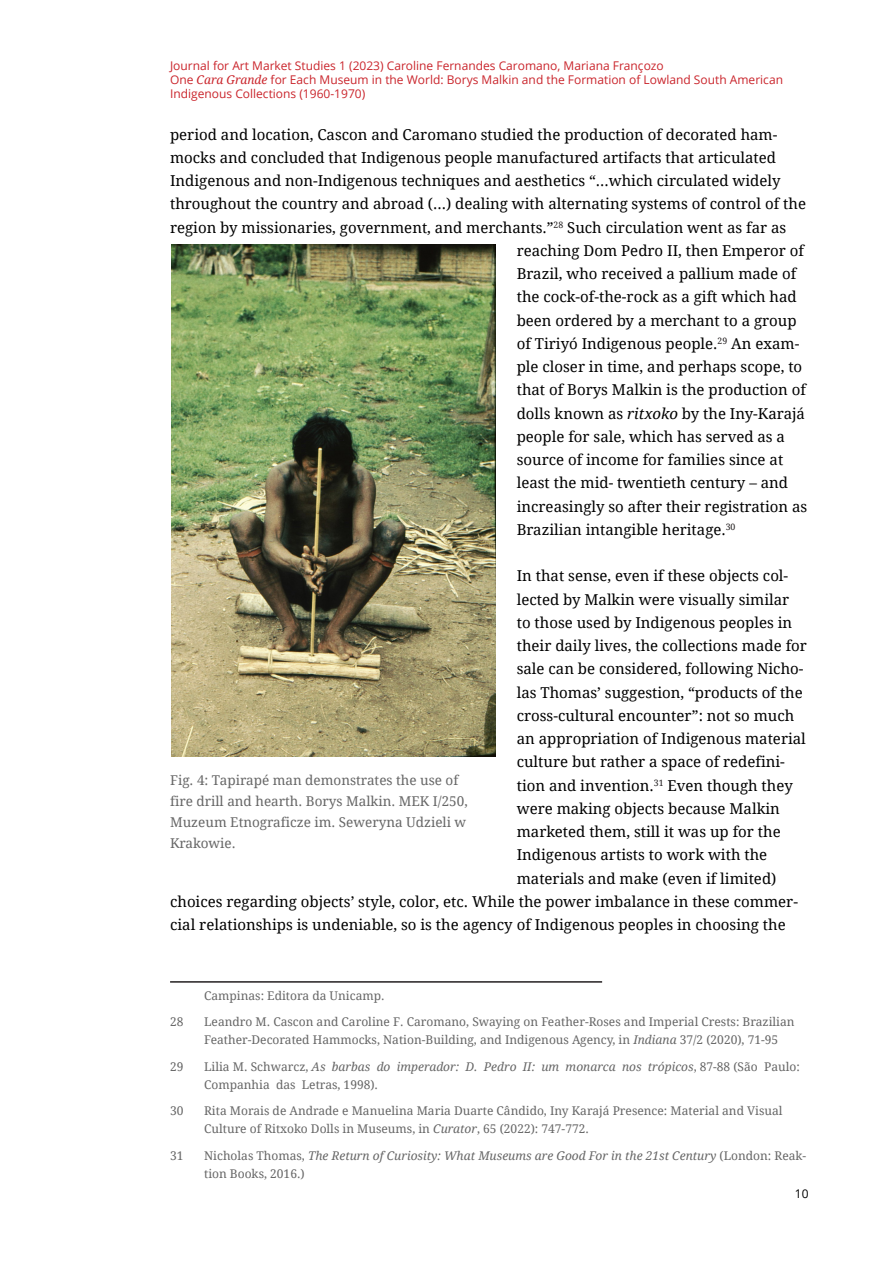
<style>
.page{position:relative;width:893px;height:1263px;background:#fff}
.page>*{position:absolute;margin:0;border:0;box-sizing:border-box;transform-origin:0 0}
.fkm-standard-absatz{font:15px "Droid Serif";color:#000}
.fkm-bildunterschrift{font:13.5px/21px "Droid Serif";color:#666}
.fkm-fussnoten{font:12px/18px "Droid Serif";color:#666}
.t1{font:12px/14.4px "Open Sans";color:#ca252c}
.fkm-fussnoten-2{font:italic 12px/18px "Droid Serif";color:#666}
.t2{font:12px "Open Sans";color:#000}
.s1{font-family:"Droid Serif";font-style:italic}
.s2{font-style:italic}
.s3{font-style:normal}
</style>
<div class="page">
<hr style="left:170px;top:981px;width:432px;height:2px;background:#231f20">
<img style="left:171px;top:245px;width:324px;height:512px">
<p class="t1" style="left:170px;top:58px;width:614px">Journal for Art Market Studies 1 (2023) Caroline Fernandes Caromano, Mariana Françozo<br>One <span class="s1">Cara Grande</span> for Each Museum in the World: Borys Malkin and the Formation of Lowland South American<br>Indigenous Collections (1960-1970)</p>
<p class="fkm-standard-absatz" style="left:170px;top:126px;width:609px">period and location, Cascon and Caromano studied the production of decorated ham-</p>
<p class="fkm-standard-absatz" style="left:170px;top:149px;width:608px">mocks and concluded that Indigenous people manufactured artifacts that articulated</p>
<p class="fkm-standard-absatz" style="left:170px;top:172px;width:612px">Indigenous and non-Indigenous techniques and aesthetics “...which circulated widely</p>
<p class="fkm-standard-absatz" style="left:170px;top:195px;width:637px">throughout the country and abroad (...) dealing with alternating systems of control of the</p>
<p class="fkm-standard-absatz" style="left:170px;top:219px;width:618px">region by missionaries, government, and merchants.”<sup>28</sup> Such circulation went as far as</p>
<p class="fkm-standard-absatz" style="left:517px;top:242px;width:289px">reaching Dom Pedro II, then Emperor of</p>
<p class="fkm-standard-absatz" style="left:517px;top:265px;width:281px">Brazil, who received a pallium made of</p>
<p class="fkm-standard-absatz" style="left:517px;top:288px;width:281px">the cock-of-the-rock as a gift which had</p>
<p class="fkm-standard-absatz" style="left:517px;top:312px;width:281px">been ordered by a merchant to a group</p>
<p class="fkm-standard-absatz" style="left:517px;top:335px;width:284px">of Tiriyó Indigenous people.<sup>29</sup> An exam-</p>
<p class="fkm-standard-absatz" style="left:517px;top:358px;width:287px">ple closer in time, and perhaps scope, to</p>
<p class="fkm-standard-absatz" style="left:517px;top:381px;width:291px">that of Borys Malkin is the production of</p>
<p class="fkm-standard-absatz" style="left:517px;top:405px;width:290px">dolls known as <span class="s2">ritxoko</span> by the Iny-Karajá</p>
<p class="fkm-standard-absatz" style="left:517px;top:428px;width:270px">people for sale, which has served as a</p>
<p class="fkm-standard-absatz" style="left:517px;top:451px;width:268px">source of income for families since at</p>
<p class="fkm-standard-absatz" style="left:517px;top:474px;width:273px">least the mid- twentieth century – and</p>
<p class="fkm-standard-absatz" style="left:517px;top:498px;width:292px">increasingly so after their registration as</p>
<p class="fkm-standard-absatz" style="left:517px;top:521px;width:220px">Brazilian intangible heritage.<sup>30</sup></p>
<p class="fkm-standard-absatz" style="left:517px;top:567px;width:273px">In that sense, even if these objects col-</p>
<p class="fkm-standard-absatz" style="left:517px;top:591px;width:274px">lected by Malkin were visually similar</p>
<p class="fkm-standard-absatz" style="left:517px;top:614px;width:277px">to those used by Indigenous peoples in</p>
<p class="fkm-standard-absatz" style="left:517px;top:637px;width:292px">their daily lives, the collections made for</p>
<p class="fkm-standard-absatz" style="left:517px;top:660px;width:288px">sale can be considered, following Nicho-</p>
<p class="fkm-standard-absatz" style="left:517px;top:684px;width:288px">las Thomas’ suggestion, “products of the</p>
<p class="fkm-standard-absatz" style="left:517px;top:707px;width:279px">cross-cultural encounter”: not so much</p>
<p class="fkm-standard-absatz" style="left:517px;top:730px;width:291px">an appropriation of Indigenous material</p>
<p class="fkm-standard-absatz" style="left:517px;top:753px;width:270px">culture but rather a space of redefini-</p>
<p class="fkm-standard-absatz" style="left:517px;top:777px;width:278px">tion and invention.<sup>31</sup> Even though they</p>
<p class="fkm-standard-absatz" style="left:517px;top:800px;width:265px">were making objects because Malkin</p>
<p class="fkm-standard-absatz" style="left:517px;top:823px;width:265px">marketed them, still it was up for the</p>
<p class="fkm-standard-absatz" style="left:517px;top:846px;width:252px">Indigenous artists to work with the</p>
<p class="fkm-standard-absatz" style="left:517px;top:870px;width:261px">materials and make (even if limited)</p>
<p class="fkm-standard-absatz" style="left:170px;top:893px;width:629px">choices regarding objects’ style, color, etc. While the power imbalance in these commer-</p>
<p class="fkm-standard-absatz" style="left:170px;top:916px;width:617px">cial relationships is undeniable, so is the agency of Indigenous peoples in choosing the</p>
<p class="fkm-bildunterschrift" style="left:170px;top:770px;width:299px">Fig. 4: Tapirapé man demonstrates the use of fire drill and hearth. Borys Malkin. MEK I/250, Muzeum Etnograficze im. Seweryna Udzieli w Krakowie.</p>
<p class="fkm-fussnoten" style="left:204px;top:987px;width:182px">Campinas: Editora da Unicamp.</p>
<p class="fkm-fussnoten" style="left:170px;top:1013px;width:15px">28</p>
<p class="fkm-fussnoten" style="left:204px;top:1013px;width:592px">Leandro M. Cascon and Caroline F. Caromano, Swaying on Feather-Roses and Imperial Crests: Brazilian<br>Feather-Decorated Hammocks, Nation-Building, and Indigenous Agency, in <span class="s2">Indiana</span> 37/2 (2020), 71-95</p>
<p class="fkm-fussnoten" style="left:170px;top:1058px;width:15px">29</p>
<p class="fkm-fussnoten" style="left:204px;top:1058px;width:597px">Lilia M. Schwarcz, <span class="s2">As barbas do imperador: D. Pedro II: um monarca nos trópicos</span>, 87-88 (São Paulo:<br>Companhia das Letras, 1998).</p>
<p class="fkm-fussnoten" style="left:170px;top:1102px;width:15px">30</p>
<p class="fkm-fussnoten" style="left:204px;top:1102px;width:580px">Rita Morais de Andrade e Manuelina Maria Duarte Cândido, Iny Karajá Presence: Material and Visual<br>Culture of Ritxoko Dolls in Museums, in <span class="s2">Curator</span>, 65 (2022): 747-772.</p>
<p class="fkm-fussnoten" style="left:170px;top:1147px;width:15px">31</p>
<p class="fkm-fussnoten-2" style="left:204px;top:1146px;width:604px"><span class="s3">Nicholas Thomas,</span> The Return of Curiosity: What Museums are Good For in the 21st Century <span class="s3">(London: Reak&shy;tion Books, 2016.)</span></p>
<p class="t2" style="left:795px;top:1185px;width:15px">10</p>
</div>
